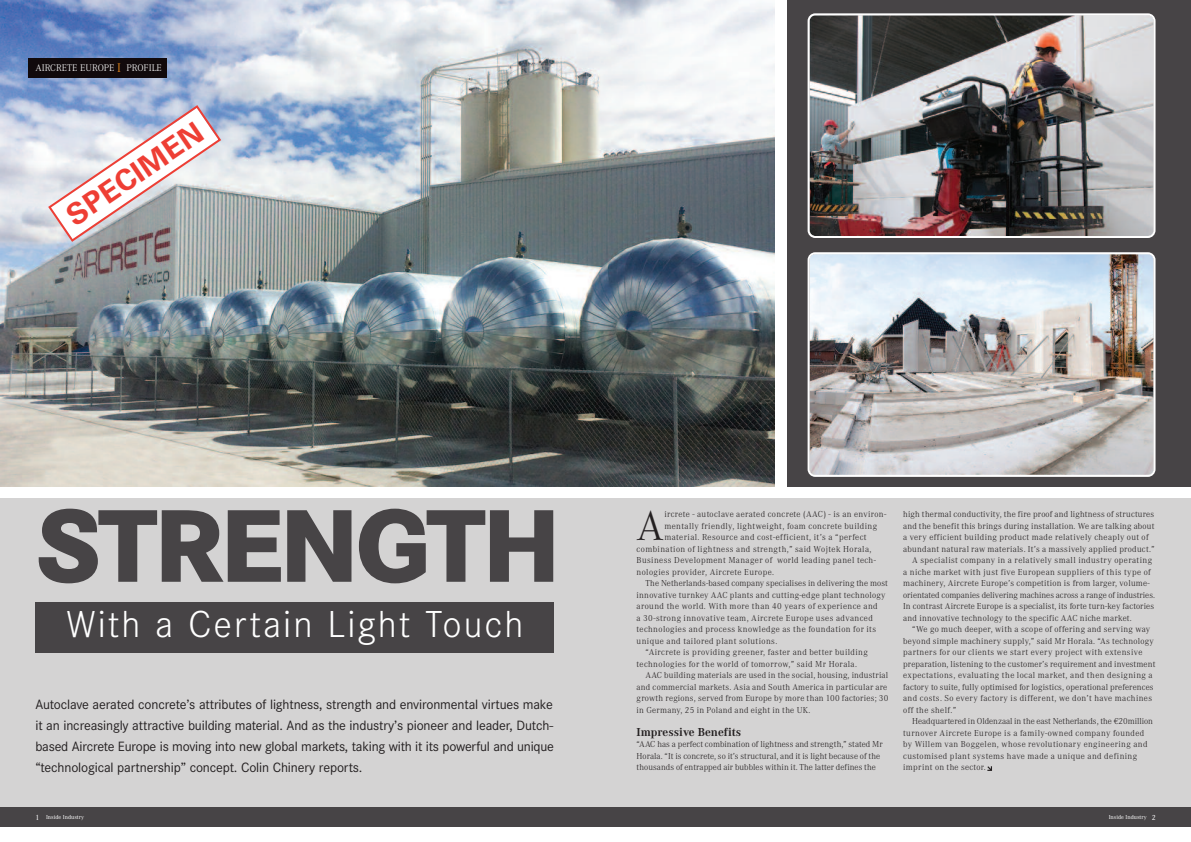
<style>
.page{position:relative;width:1191px;height:842px;background:#fff}
.page>*{position:absolute;margin:0;border:0;box-sizing:border-box;transform-origin:0 0}
.t1{font:800 107.2px "Corporate S";letter-spacing:-.035em;color:#474446}
.t2{font:300 43.5px "Corporate A";color:#231f20}
.t3{font:300 39px "Corporate S";letter-spacing:.05em;color:#fff}
.t4{font:700 29.3px "Univers LT";color:#ee3e34}
.t5{font:14px/21px "Corporate S";letter-spacing:-.01em;color:#231f20;text-align:justify}
.t6{font:700 12px "Corporate A";color:#231f20}
.t7{font:300 10px "Corporate A";color:#fff}
.t8{font:300 9px "Corporate A";letter-spacing:.03em;color:#231f20}
.t9{font:300 9px/11.5px "Corporate A";letter-spacing:.005em;color:#231f20}
.t10{font:300 9px "Corporate A";color:#231f20}
.t11{font:300 9px "Corporate A";letter-spacing:.01em;color:#231f20}
.t12{font:6px "Corporate A";color:#fff}
.s1{font-size:13px;color:#f7931d}
.s2{font-size:7.7px}
</style>
<div class="page">
<div style="left:787px;top:0;width:404px;height:487px;background:#474446"></div>
<img style="left:807px;top:252px;width:348px;height:225px">
<div style="left:0;top:807px;width:1191px;height:20px;background:#474446"></div>
<img style="left:0;top:0;width:774px;height:487px">
<div style="left:0;top:499px;width:1191px;height:308px;background:#d4d3d3"></div>
<div style="left:28px;top:59px;width:139px;height:19px;background:#110a0c"></div>
<div style="left:35px;top:602px;width:519px;height:51px;background:#474446"></div>
<img style="left:807px;top:13px;width:348px;height:225px">
<svg style="left:987px;top:766px;width:5px;height:5px"></svg>
<svg style="left:47px;top:104px;width:175px;height:139px"></svg>
<p class="t7" style="left:35px;top:62px;width:128px">AIRCRETE EUROPE <span class="s1">I</span> PROFILE</p>
<h3 class="t4" style="left:63px;top:209px;width:160px;rotate:-34deg">SPECIMEN</h3>
<h1 class="t1" style="left:35px;top:482px;width:527px">STRENGTH</h1>
<h3 class="t3" style="left:66px;top:601px;width:458px">With a Certain Light Touch</h3>
<p class="t5" style="left:35px;top:694px;width:520px">Autoclave aerated concrete’s attributes of lightness, strength and environmental virtues make it an increasingly attractive building material. And as the industry’s pioneer and leader, Dutch&shy;based Aircrete Europe is moving into new global markets, taking with it its powerful and unique “technological partnership” concept. Colin Chinery reports.</p>
<p class="t12" style="left:35px;top:813px;width:50px"><span class="s2">1</span> Inside Industry</p>
<h2 class="t2" style="left:636px;top:500px;width:29px">A</h2>
<p class="t8" style="left:664px;top:509px;width:223px">ircrete - autoclave aerated concrete (AAC) - is an environ-</p>
<p class="t8" style="left:664px;top:520px;width:214px">mentally friendly, lightweight, foam concrete building</p>
<p class="t8" style="left:664px;top:532px;width:204px">material. Resource and cost-efficient, it’s a “perfect</p>
<p class="t8" style="left:636px;top:543px;width:236px">combination of lightness and strength,” said Wojtek Horala,</p>
<p class="t8" style="left:636px;top:555px;width:241px">Business Development Manager of world leading panel tech-</p>
<p class="t8" style="left:636px;top:566px;width:139px">nologies provider, Aircrete Europe.</p>
<p class="t11" style="left:645px;top:578px;width:244px">The Netherlands-based company specialises in delivering the most</p>
<p class="t8" style="left:636px;top:589px;width:250px">innovative turnkey AAC plants and cutting-edge plant technology</p>
<p class="t8" style="left:636px;top:601px;width:243px">around the world. With more than 40 years of experience and</p>
<p class="t8" style="left:636px;top:612px;width:238px">a 30-strong innovative team, Aircrete Europe uses advanced</p>
<p class="t8" style="left:636px;top:624px;width:241px">technologies and process knowledge as the foundation for its</p>
<p class="t8" style="left:636px;top:635px;width:142px">unique and tailored plant solutions.</p>
<p class="t8" style="left:645px;top:647px;width:224px">“Aircrete is providing greener, faster and better building</p>
<p class="t8" style="left:636px;top:658px;width:222px">technologies for the world of tomorrow,” said Mr Horala.</p>
<p class="t8" style="left:645px;top:670px;width:244px">AAC building materials are used in the social, housing, industrial</p>
<p class="t8" style="left:636px;top:681px;width:252px">and commercial markets. Asia and South America in particular are</p>
<p class="t8" style="left:636px;top:693px;width:253px">growth regions, served from Europe by more than 100 factories; 30</p>
<p class="t8" style="left:636px;top:704px;width:175px">in Germany, 25 in Poland and eight in the UK.</p>
<h3 class="t6" style="left:636px;top:724px;width:106px">Impressive Benefits</h3>
<p class="t9" style="left:636px;top:738px;width:248px">“AAC has a perfect combination of lightness and strength,” stated Mr<br>Horala. “It is concrete, so it’s structural, and it is light because of the thousands of entrapped air bubbles within it. The latter defines the</p>
<p class="t8" style="left:903px;top:509px;width:252px">high thermal conductivity, the fire proof and lightness of structures</p>
<p class="t8" style="left:903px;top:520px;width:253px">and the benefit this brings during installation. We are talking about</p>
<p class="t8" style="left:903px;top:532px;width:247px">a very efficient building product made relatively cheaply out of</p>
<p class="t8" style="left:903px;top:543px;width:253px">abundant natural raw materials. It’s a massively applied product.”</p>
<p class="t8" style="left:912px;top:555px;width:241px">A specialist company in a relatively small industry operating</p>
<p class="t8" style="left:903px;top:566px;width:249px">a niche market with just five European suppliers of this type of</p>
<p class="t8" style="left:903px;top:578px;width:248px">machinery, Aircrete Europe’s competition is from larger, volume-</p>
<p class="t10" style="left:903px;top:589px;width:253px">orientated companies delivering machines across a range of industries.</p>
<p class="t8" style="left:903px;top:601px;width:253px">In contrast Aircrete Europe is a specialist, its forte turn-key factories</p>
<p class="t8" style="left:903px;top:612px;width:230px">and innovative technology to the specific AAC niche market.</p>
<p class="t8" style="left:912px;top:624px;width:240px">“We go much deeper, with a scope of offering and serving way</p>
<p class="t8" style="left:903px;top:635px;width:252px">beyond simple machinery supply,” said Mr Horala. “As technology</p>
<p class="t8" style="left:903px;top:647px;width:241px">partners for our clients we start every project with extensive</p>
<p class="t8" style="left:903px;top:658px;width:254px">preparation, listening to the customer’s requirement and investment</p>
<p class="t8" style="left:903px;top:670px;width:251px">expectations, evaluating the local market, and then designing a</p>
<p class="t8" style="left:903px;top:681px;width:252px">factory to suite, fully optimised for logistics, operational preferences</p>
<p class="t8" style="left:903px;top:693px;width:250px">and costs. So every factory is different, we don’t have machines</p>
<p class="t8" style="left:903px;top:704px;width:54px">off the shelf.”</p>
<p class="t10" style="left:912px;top:716px;width:242px">Headquartered in Oldenzaal in the east Netherlands, the €20million</p>
<p class="t8" style="left:903px;top:727px;width:243px">turnover Aircrete Europe is a family-owned company founded</p>
<p class="t8" style="left:903px;top:739px;width:246px">by Willem van Boggelen, whose revolutionary engineering and</p>
<p class="t8" style="left:903px;top:750px;width:235px">customised plant systems have made a unique and defining</p>
<p class="t8" style="left:903px;top:762px;width:84px">imprint on the sector.</p>
<p class="t12" style="left:1108px;top:813px;width:49px">Inside Industry <span class="s2">2</span></p>
</div>
